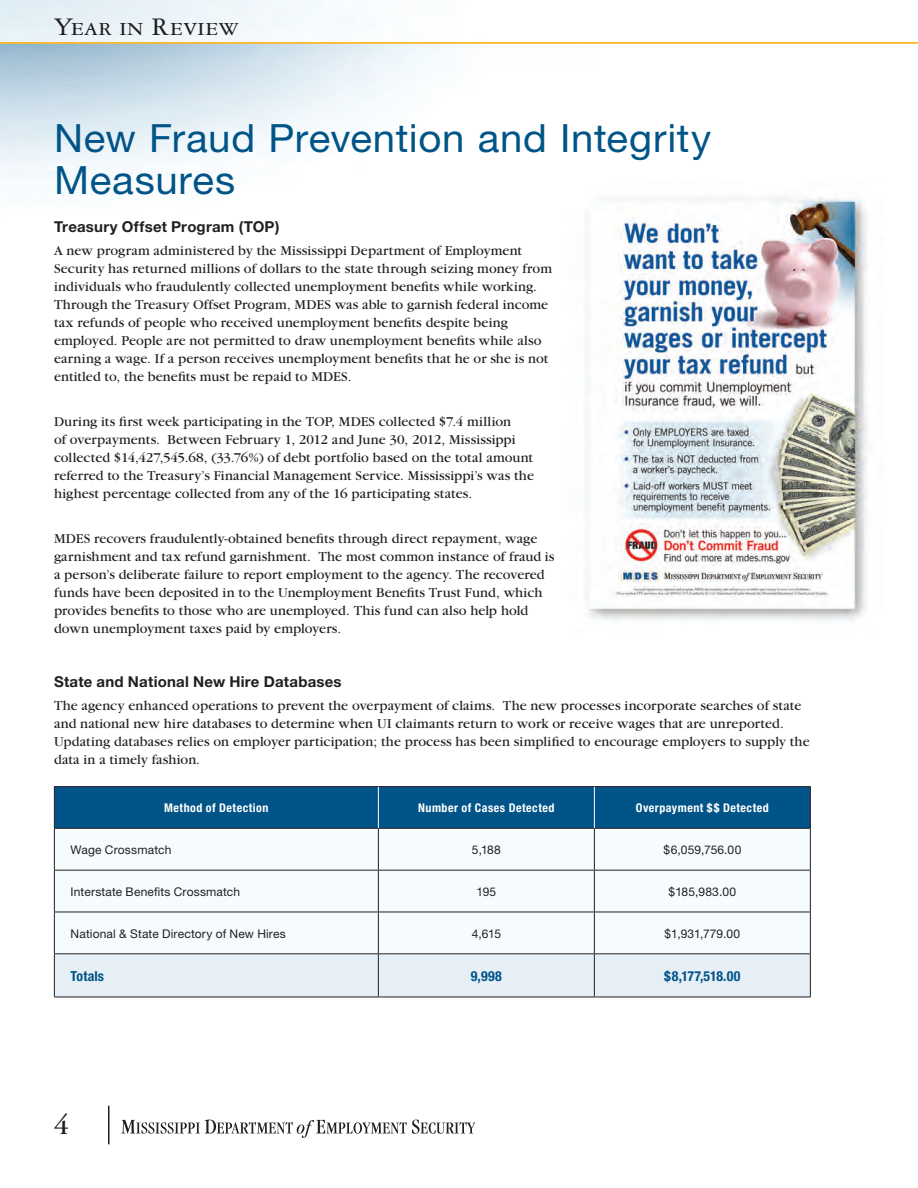
<style>
.page{position:relative;width:918px;height:1188px;background:#fff}
.page>*{position:absolute;margin:0;border:0;box-sizing:border-box;transform-origin:0 0}
.t1{font:39px/42px "Helvetica Neue";letter-spacing:.02em;color:#005487}
.t2{font:700 30px "Garamond Three";color:#231f20}
.t3{font:27px "Garamond Three SC";letter-spacing:-.005em;color:#231f20}
.t4{font:700 15px "Helvetica Neue";letter-spacing:.015em;color:#231f20}
.t5{font:14.25px/18px "Garamond";letter-spacing:.005em;color:#231f20}
.t6{font:700 condensed 13.8px "Helvetica Neue";letter-spacing:.01em;color:#005487}
.t7{font:12px "Helvetica Neue";letter-spacing:.015em;color:#231f20}
.t8{font:700 condensed 12px "Helvetica Neue";letter-spacing:.04em;color:#fff}
</style>
<div class="page">
<hr style="left:0;top:42px;width:918px;height:2px;background:#fcb828">
<div style="left:55px;top:787px;width:755px;height:41px;background:#005487"></div>
<div style="left:55px;top:829px;width:755px;height:124px;background:#f6fbfe"></div>
<div style="left:55px;top:954px;width:755px;height:43px;background:#e6eff6"></div>
<hr style="left:54px;top:829px;width:1px;height:41px;background:#231f20">
<hr style="left:378px;top:829px;width:1px;height:41px;background:#231f20">
<hr style="left:594px;top:829px;width:1px;height:41px;background:#231f20">
<hr style="left:810px;top:829px;width:1px;height:41px;background:#231f20">
<hr style="left:54px;top:870px;width:324px;height:1px;background:#231f20">
<hr style="left:54px;top:871px;width:1px;height:41px;background:#231f20">
<hr style="left:378px;top:870px;width:216px;height:1px;background:#231f20">
<hr style="left:378px;top:871px;width:1px;height:41px;background:#231f20">
<hr style="left:594px;top:870px;width:217px;height:1px;background:#231f20">
<hr style="left:594px;top:871px;width:1px;height:41px;background:#231f20">
<hr style="left:810px;top:871px;width:1px;height:41px;background:#231f20">
<hr style="left:54px;top:912px;width:324px;height:1px;background:#231f20">
<hr style="left:54px;top:912px;width:1px;height:41px;background:#231f20">
<hr style="left:378px;top:912px;width:216px;height:1px;background:#231f20">
<hr style="left:378px;top:912px;width:1px;height:41px;background:#231f20">
<hr style="left:594px;top:912px;width:217px;height:1px;background:#231f20">
<hr style="left:594px;top:912px;width:1px;height:41px;background:#231f20">
<hr style="left:810px;top:912px;width:1px;height:41px;background:#231f20">
<hr style="left:54px;top:953px;width:324px;height:1px;background:#231f20">
<hr style="left:54px;top:954px;width:1px;height:43px;background:#231f20">
<hr style="left:378px;top:953px;width:216px;height:1px;background:#231f20">
<hr style="left:378px;top:954px;width:1px;height:43px;background:#231f20">
<hr style="left:594px;top:953px;width:217px;height:1px;background:#231f20">
<hr style="left:594px;top:954px;width:1px;height:43px;background:#231f20">
<hr style="left:810px;top:954px;width:1px;height:43px;background:#231f20">
<hr style="left:54px;top:997px;width:324px;height:1px;background:#231f20">
<hr style="left:378px;top:997px;width:216px;height:1px;background:#231f20">
<hr style="left:594px;top:997px;width:217px;height:1px;background:#231f20">
<hr style="left:54px;top:786px;width:324px;height:1px;background:#231f20">
<hr style="left:54px;top:787px;width:1px;height:41px;background:#231f20">
<hr style="left:378px;top:786px;width:216px;height:1px;background:#231f20">
<hr style="left:594px;top:786px;width:217px;height:1px;background:#231f20">
<hr style="left:810px;top:787px;width:1px;height:41px;background:#231f20">
<hr style="left:54px;top:828px;width:324px;height:1px;background:#231f20">
<hr style="left:378px;top:828px;width:216px;height:1px;background:#231f20">
<hr style="left:594px;top:828px;width:217px;height:1px;background:#231f20">
<hr style="left:378px;top:787px;width:1px;height:41px;background:#fff">
<hr style="left:594px;top:787px;width:1px;height:41px;background:#fff">
<img style="left:571px;top:182px;width:312px;height:439px">
<hr style="left:108px;top:1106px;width:2px;height:38px;background:#231f20">
<svg style="left:122px;top:1120px;width:353px;height:18px"></svg>
<h3 class="t3" style="left:54px;top:12px;width:186px">Year in Review</h3>
<h1 class="t1" style="left:54px;top:117px;width:659px">New Fraud Prevention and Integrity<br>Measures</h1>
<p class="t4" style="left:54px;top:217px;width:227px">Treasury Offset Program (TOP)</p>
<p class="t5" style="left:54px;top:242px;width:500px">A new program administered by the Mississippi Department of Employment Security has returned millions of dollars to the state through seizing money from individuals who fraudulently collected unemployment benefits while working.<br>Through the Treasury Offset Program, MDES was able to garnish federal income tax refunds of people who received unemployment benefits despite being employed. People are not permitted to draw unemployment benefits while also earning a wage. If a person receives unemployment benefits that he or she is not entitled to, the benefits must be repaid to MDES.</p>
<p class="t5" style="left:54px;top:413px;width:482px">During its first week participating in the TOP, MDES collected $7.4 million<br>of overpayments. Between February 1, 2012 and June 30, 2012, Mississippi collected $14,427,545.68, (33.76%) of debt portfolio based on the total amount referred to the Treasury’s Financial Management Service. Mississippi’s was the highest percentage collected from any of the 16 participating states.</p>
<p class="t5" style="left:54px;top:530px;width:502px">MDES recovers fraudulently-obtained benefits through direct repayment, wage garnishment and tax refund garnishment. The most common instance of fraud is a person’s deliberate failure to report employment to the agency. The recovered funds have been deposited in to the Unemployment Benefits Trust Fund, which provides benefits to those who are unemployed. This fund can also help hold down unemployment taxes paid by employers.</p>
<p class="t4" style="left:54px;top:672px;width:289px">State and National New Hire Databases</p>
<p class="t5" style="left:54px;top:697px;width:757px">The agency enhanced operations to prevent the overpayment of claims. The new processes incorporate searches of state and national new hire databases to determine when UI claimants return to work or receive wages that are unreported.<br>Updating databases relies on employer participation; the process has been simplified to encourage employers to supply the data in a timely fashion.</p>
<p class="t8" style="left:164px;top:801px;width:106px">Method of Detection</p>
<p class="t8" style="left:418px;top:801px;width:138px">Number of Cases Detected</p>
<p class="t8" style="left:636px;top:801px;width:135px">Overpayment $$ Detected</p>
<p class="t7" style="left:71px;top:843px;width:102px">Wage Crossmatch</p>
<p class="t7" style="left:472px;top:843px;width:30px">5,188</p>
<p class="t7" style="left:663px;top:843px;width:79px">$6,059,756.00</p>
<p class="t7" style="left:71px;top:884px;width:171px">Interstate Benefits Crossmatch</p>
<p class="t7" style="left:477px;top:884px;width:21px">195</p>
<p class="t7" style="left:669px;top:884px;width:69px">$185,983.00</p>
<p class="t7" style="left:71px;top:926px;width:217px">National &amp; State Directory of New Hires</p>
<p class="t7" style="left:472px;top:926px;width:31px">4,615</p>
<p class="t7" style="left:665px;top:926px;width:77px">$1,931,779.00</p>
<p class="t6" style="left:71px;top:968px;width:35px">Totals</p>
<p class="t6" style="left:471px;top:968px;width:32px">9,998</p>
<p class="t6" style="left:664px;top:968px;width:78px">$8,177,518.00</p>
<h2 class="t2" style="left:54px;top:1108px;width:16px">4</h2>
</div>
